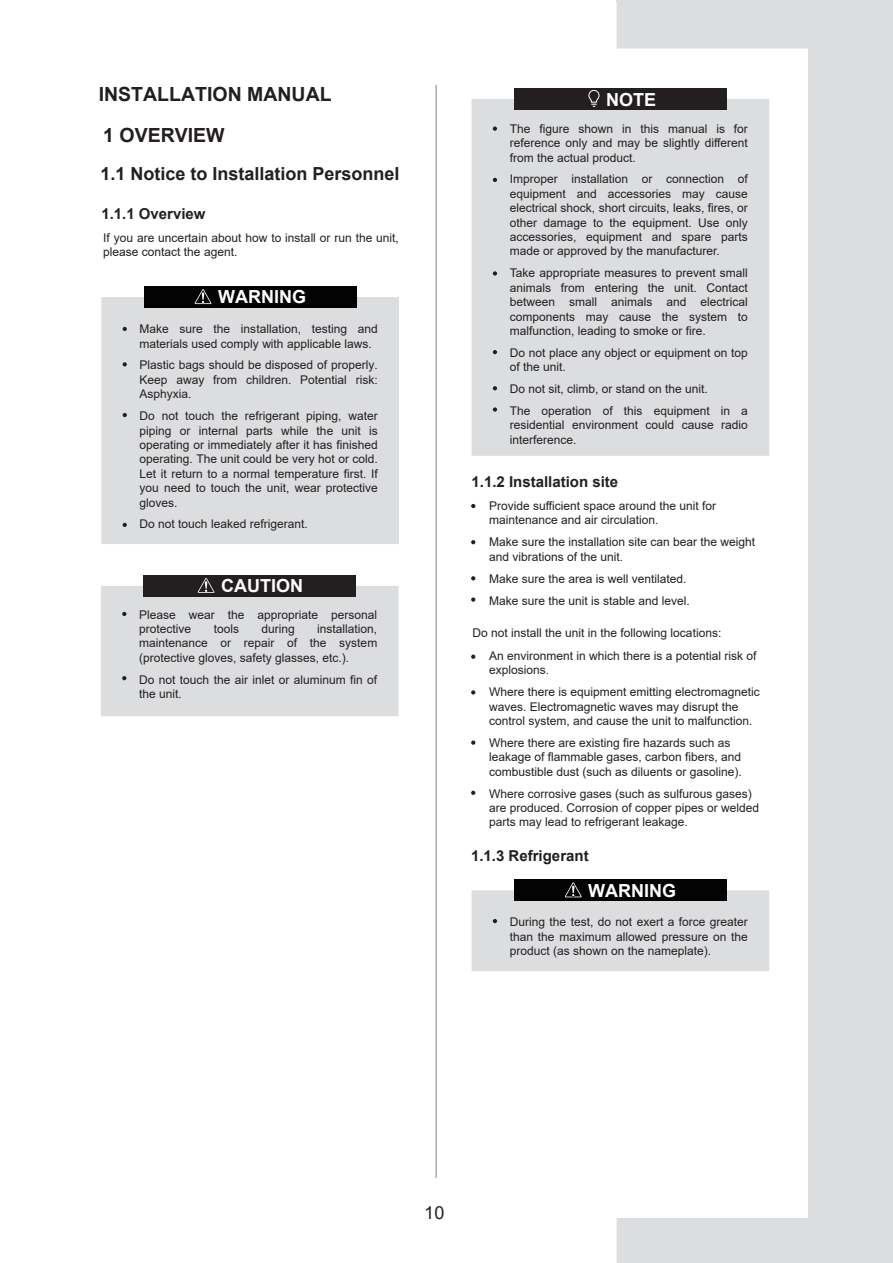
<style>
.page{position:relative;width:893px;height:1263px;background:#fff}
.page>*{position:absolute;margin:0;border:0;box-sizing:border-box;transform-origin:0 0}
.t1{font:700 19.5px "Arial";color:#231f20}
.t2{font:700 18px "Arial";color:#231f20}
.t3{font:700 18px "Arial";color:#fff}
.t4{font:18px "Arial";color:#231f20}
.t5{font:700 15px "Arial";color:#231f20}
.t6{font:12px/14.4px "Arial";color:#231f20}
</style>
<div class="page">
<hr style="left:617px;top:0;width:276px;height:2px;background:#dcdddf">
<svg style="left:617px;top:2px;width:276px;height:1261px;fill:#dcdddf"></svg>
<svg style="left:471px;top:504px;width:4px;height:4px"></svg>
<svg style="left:471px;top:540px;width:4px;height:4px"></svg>
<svg style="left:471px;top:576px;width:4px;height:4px"></svg>
<svg style="left:471px;top:597px;width:4px;height:5px"></svg>
<svg style="left:471px;top:655px;width:4px;height:4px"></svg>
<svg style="left:471px;top:690px;width:4px;height:4px"></svg>
<svg style="left:471px;top:740px;width:4px;height:5px"></svg>
<svg style="left:471px;top:791px;width:4px;height:4px"></svg>
<div style="left:101px;top:297px;width:298px;height:247px;background:#dcdddf"></div>
<div style="left:144px;top:286px;width:212px;height:21px;background:#030303"></div>
<svg style="left:195px;top:289px;width:16px;height:15px"></svg>
<svg style="left:123px;top:327px;width:4px;height:4px"></svg>
<div style="left:514px;top:879px;width:213px;height:21px;background:#030303"></div>
<svg style="left:472px;top:882px;width:297px;height:89px"></svg>
<svg style="left:123px;top:362px;width:4px;height:4px"></svg>
<svg style="left:123px;top:413px;width:4px;height:4px"></svg>
<svg style="left:123px;top:523px;width:4px;height:4px"></svg>
<div style="left:143px;top:576px;width:213px;height:21px;background:#231f20"></div>
<svg style="left:101px;top:578px;width:298px;height:138px;background:#cacacc"></svg>
<div style="left:472px;top:99px;width:297px;height:357px;background:#dcdddf"></div>
<div style="left:514px;top:88px;width:213px;height:21px;background:#231f20"></div>
<svg style="left:588px;top:90px;width:12px;height:17px"></svg>
<svg style="left:493px;top:126px;width:4px;height:5px"></svg>
<svg style="left:493px;top:178px;width:4px;height:4px"></svg>
<svg style="left:493px;top:271px;width:4px;height:5px"></svg>
<svg style="left:493px;top:350px;width:4px;height:4px"></svg>
<svg style="left:493px;top:386px;width:4px;height:4px"></svg>
<svg style="left:493px;top:407px;width:4px;height:5px"></svg>
<hr style="left:436px;top:85px;width:1px;height:1093px;background:#808285">
<h1 class="t1" style="left:99px;top:81px;width:234px">INSTALLATION MANUAL</h1>
<h1 class="t1" style="left:103px;top:121px;width:123px">1 OVERVIEW</h1>
<h2 class="t2" style="left:100px;top:161px;width:301px">1.1 Notice to Installation Personnel</h2>
<p class="t5" style="left:101px;top:203px;width:106px">1.1.1 Overview</p>
<p class="t6" style="left:103px;top:230px;width:297px">If you are uncertain about how to install or run the unit, please contact the agent.</p>
<h2 class="t3" style="left:218px;top:284px;width:89px">WARNING</h2>
<p class="t6" style="left:140px;top:322px;width:240px">Make sure the installation, testing and materials used comply with applicable laws.</p>
<p class="t6" style="left:140px;top:358px;width:240px;text-align:justify">Plastic bags should be disposed of properly.<br>Keep away from children. Potential risk:<br>Asphyxia.</p>
<p class="t6" style="left:140px;top:409px;width:240px;text-align:justify">Do not touch the refrigerant piping, water piping or internal parts while the unit is operating or immediately after it has finished operating. The unit could be very hot or cold.<br>Let it return to a normal temperature first. If you need to touch the unit, wear protective gloves.</p>
<p class="t6" style="left:140px;top:517px;width:170px">Do not touch leaked refrigerant.</p>
<h2 class="t3" style="left:221px;top:573px;width:83px">CAUTION</h2>
<p class="t6" style="left:139px;top:607px;width:240px">Please wear the appropriate personal protective</p>
<p class="t6" style="left:139px;top:621px;width:240px;text-align:justify;text-indent:178px">installation, maintenance or repair of the system (protective gloves, safety glasses, etc.).</p>
<p class="t6" style="left:139px;top:672px;width:240px">Do not touch the air inlet or aluminum fin of the unit.</p>
<p class="t6" style="left:214px;top:621px;width:27px">tools</p>
<p class="t6" style="left:261px;top:621px;width:35px">during</p>
<h2 class="t3" style="left:606px;top:87px;width:52px">NOTE</h2>
<p class="t6" style="left:510px;top:121px;width:240px;text-align:justify">The figure shown in this manual is for reference only and may be slightly different from the actual product.</p>
<p class="t6" style="left:510px;top:172px;width:240px;text-align:justify">Improper installation or connection of equipment and accessories may cause electrical shock, short circuits, leaks, fires, or other damage to the equipment. Use only accessories, equipment and spare parts made or approved by the manufacturer.</p>
<p class="t6" style="left:510px;top:266px;width:240px;text-align:justify">Take appropriate measures to prevent small animals from entering the unit. Contact between small animals and electrical components may cause the system to malfunction, leading to smoke or fire.</p>
<p class="t6" style="left:510px;top:345px;width:240px">Do not place any object or equipment on top of the unit.</p>
<p class="t6" style="left:510px;top:378px;width:240px;line-height:21.9px">Do not sit, climb, or stand on the unit.<br>The operation of this equipment in a</p>
<p class="t6" style="left:510px;top:418px;width:240px">residential environment could cause radio interference.</p>
<p class="t5" style="left:472px;top:471px;width:148px">1.1.2 Installation site</p>
<p class="t6" style="left:489px;top:499px;width:229px">Provide sufficient space around the unit for maintenance and air circulation.</p>
<p class="t6" style="left:489px;top:535px;width:268px">Make sure the installation site can bear the weight and vibrations of the unit.</p>
<p class="t6" style="left:489px;top:567px;width:202px;line-height:21.9px">Make sure the area is well ventilated.<br>Make sure the unit is stable and level.</p>
<p class="t6" style="left:473px;top:625px;width:250px">Do not install the unit in the following locations:</p>
<p class="t6" style="left:489px;top:648px;width:269px">An environment in which there is a potential risk of explosions.</p>
<p class="t6" style="left:489px;top:685px;width:272px">Where there is equipment emitting electromagnetic waves. Electromagnetic waves may disrupt the control system, and cause the unit to malfunction.</p>
<p class="t6" style="left:489px;top:735px;width:254px">Where there are existing fire hazards such as leakage of flammable gases, carbon fibers, and combustible dust (such as diluents or gasoline).</p>
<p class="t6" style="left:489px;top:786px;width:272px">Where corrosive gases (such as sulfurous gases) are produced. Corrosion of copper pipes or welded parts may lead to refrigerant leakage.</p>
<p class="t5" style="left:471px;top:845px;width:119px">1.1.3 Refrigerant</p>
<h2 class="t3" style="left:588px;top:877px;width:89px">WARNING</h2>
<p class="t6" style="left:510px;top:915px;width:240px;text-align:justify">During the test, do not exert a force greater than the maximum allowed pressure on the product (as shown on the nameplate).</p>
<h2 class="t4" style="left:424px;top:1200px;width:22px">10</h2>
</div>
